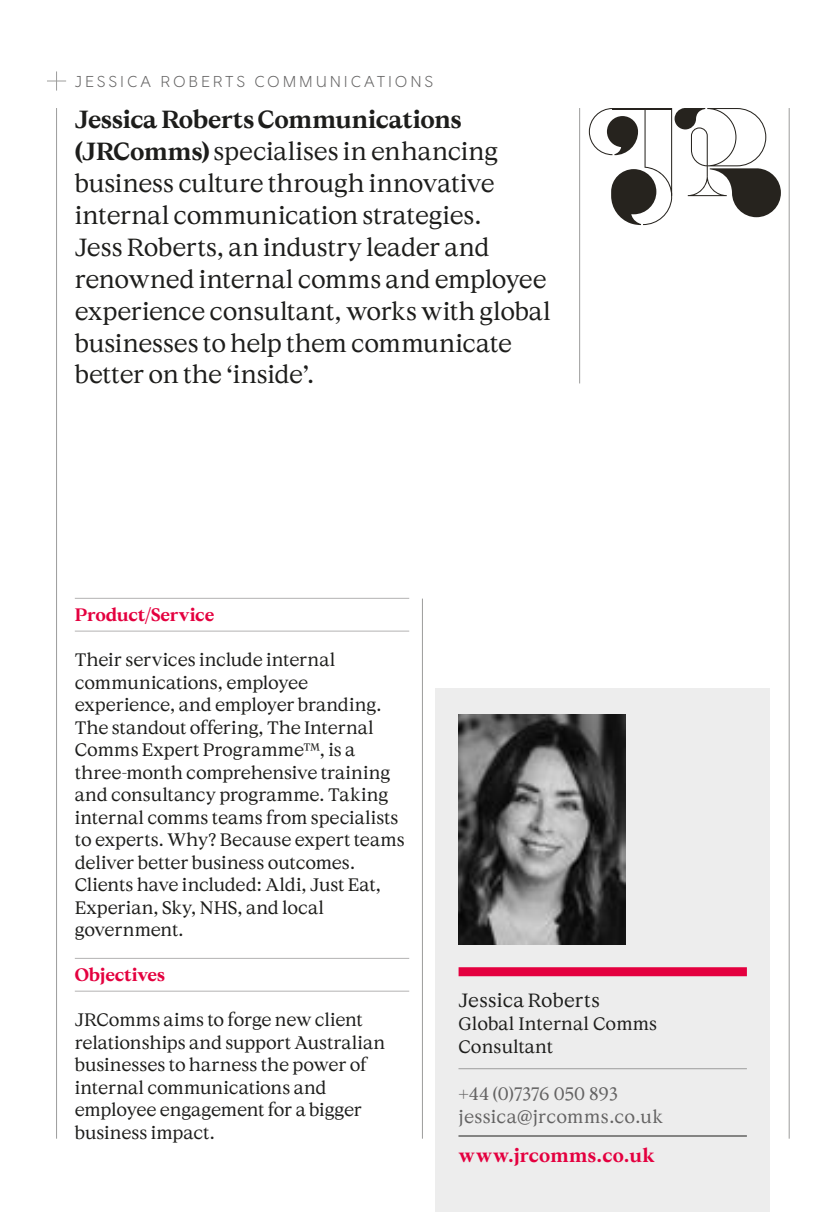
<style>
.page{position:relative;width:830px;height:1212px;background:#fff}
.page>*{position:absolute;margin:0;border:0;box-sizing:border-box;transform-origin:0 0}
.StandFirst_Serif_16_19pt{font:24.75px/31.9px "Wales Serif";letter-spacing:-.01em;color:#1d1d1b}
.URL{font:700 19.12px "Wales Serif";letter-spacing:.015em;color:#e4003f}
.StandFirst_Serif_16_19pt-2{font:19.12px "Wales Serif";letter-spacing:.01em;color:#1d1d1b}
._02_Body{font:18px/22.5px "Wales Serif";letter-spacing:-.01em;color:#1d1d1b}
._02_Body-2{font:18px/22.9px "Wales Serif";letter-spacing:.01em;color:#646363}
.Job_Title{font:18px/22.9px "Wales Serif";color:#1d1d1b}
._01_Red_Title_Line{font:700 18px "Wales Serif";letter-spacing:-.01em;color:#e4003f}
.t1{font:300 15.75px "Wales Sans Headline";letter-spacing:.22em;color:#646363}
.s1{font-weight:700}
</style>
<div class="page">
<hr style="left:75px;top:598px;width:334px;height:1px;background:#b3b2b2">
<hr style="left:75px;top:631px;width:334px;height:1px;background:#b3b2b2">
<hr style="left:75px;top:958px;width:334px;height:1px;background:#b3b2b2">
<hr style="left:75px;top:991px;width:334px;height:1px;background:#b3b2b2">
<hr style="left:422px;top:599px;width:1px;height:540px;background:#9d9d9c">
<hr style="left:788px;top:108px;width:1px;height:1031px;background:#9d9d9c">
<hr style="left:56px;top:108px;width:1px;height:1031px;background:#9d9d9c">
<svg style="left:47px;top:71px;width:19px;height:20px"></svg>
<hr style="left:579px;top:108px;width:1px;height:275px;background:#9d9d9c">
<svg style="left:588px;top:108px;width:192px;height:117px"></svg>
<div style="left:435px;top:689px;width:334px;height:523px;background:#ededed"></div>
<div style="left:458px;top:967px;width:288px;height:9px;background:#e4003f"></div>
<img style="left:458px;top:715px;width:167px;height:229px">
<hr style="left:458px;top:1068px;width:288px;height:1px;background:#9d9d9c">
<hr style="left:458px;top:1135px;width:288px;height:1px;background:#1d1d1b">
<p class="t1" style="left:75px;top:71px;width:359px">JESSICA ROBERTS COMMUNICATIONS</p>
<p class="StandFirst_Serif_16_19pt" style="left:75px;top:103px;width:424px"><span class="s1">Jessica Roberts Communications (JRComms)</span> specialises in enhancing business culture through innovative internal communication strategies.<br>Jess Roberts, an industry leader and</p>
<p class="StandFirst_Serif_16_19pt" style="left:75px;top:262px;width:477px">renowned internal comms and employee experience consultant, works with global businesses to help them communicate better on the ‘inside’.</p>
<p class="_01_Red_Title_Line" style="left:75px;top:604px;width:141px">Product/Service</p>
<p class="_02_Body" style="left:75px;top:648px;width:331px">Their services include internal communications, employee experience, and employer branding.<br>The standout offering, The Internal Comms Expert Programme™️, is a three-month comprehensive training and consultancy programme. Taking internal comms teams from specialists to experts. Why? Because expert teams deliver better business outcomes.<br>Clients have included: Aldi, Just Eat, Experian, Sky, NHS, and local government.</p>
<p class="_01_Red_Title_Line" style="left:75px;top:964px;width:92px">Objectives</p>
<p class="_02_Body" style="left:75px;top:1008px;width:312px">JRComms aims to forge new client relationships and support Australian businesses to harness the power of internal communications and employee engagement for a bigger business impact.</p>
<p class="StandFirst_Serif_16_19pt-2" style="left:458px;top:989px;width:143px">Jessica Roberts</p>
<p class="Job_Title" style="left:458px;top:1012px;width:200px">Global Internal Comms<br>Consultant</p>
<p class="_02_Body-2" style="left:458px;top:1082px;width:206px">+44 (0)7376 050 893 jessica@jrcomms.co.uk</p>
<p class="URL" style="left:458px;top:1143px;width:198px">www.jrcomms.co.uk</p>
</div>
